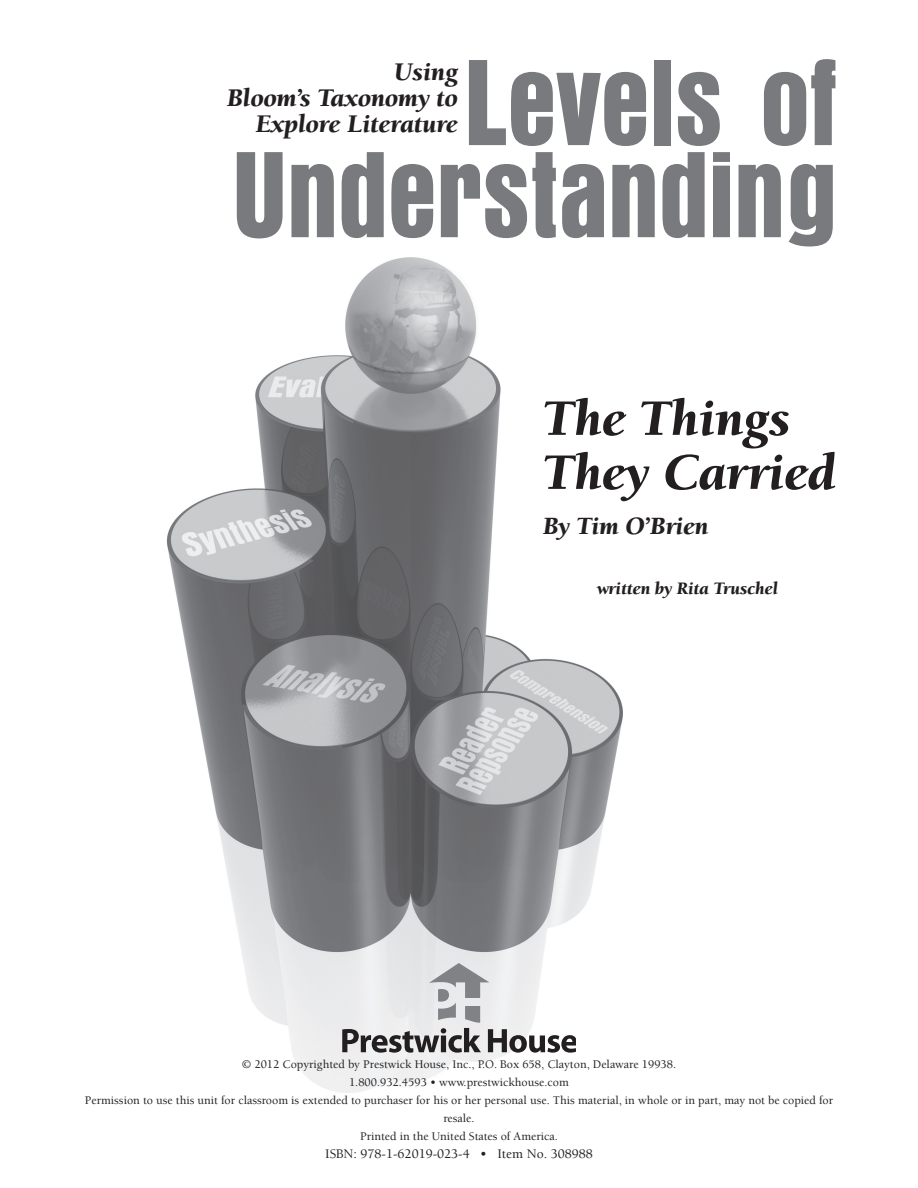
<style>
.page{position:relative;width:918px;height:1188px;background:#fff}
.page>*{position:absolute;margin:0;border:0;box-sizing:border-box;transform-origin:0 0}
.t1{font:127.5px/92.1px "Anzeigen Gro T";color:#787a7d;text-align:right}
.t2{font:italic 900 52.5px/54px "Berkeley";color:#231f20}
.t3{font:italic 900 26.1px/26.1px "Berkeley";color:#231f20;text-align:right}
.t4{font:italic 900 25.5px "Berkeley";color:#231f20}
.t5{font:italic 900 18px "Berkeley";color:#231f20}
.t6{font:500 13.5px "Berkeley";color:#231f20}
.t7{font:500 12px/18px "Berkeley";color:#231f20;text-align:center}
</style>
<div class="page">
<img style="left:166px;top:257px;width:457px;height:836px">
<svg style="left:342px;top:963px;width:234px;height:90px"></svg>
<h1 class="t1" style="left:232px;top:57px;width:606px">Levels of<br>Understanding</h1>
<h3 class="t3" style="left:227px;top:59px;width:232px">Using<br>Bloom’s Taxonomy to<br>Explore Literature</h3>
<h2 class="t2" style="left:543px;top:393px;width:294px">The Things<br>They Carried</h2>
<h3 class="t4" style="left:543px;top:512px;width:167px">By Tim O’Brien</h3>
<h3 class="t5" style="left:597px;top:579px;width:183px">written by Rita Truschel</h3>
<p class="t7" style="left:85px;top:1055px;width:750px">© 2012 Copyrighted by Prestwick House, Inc., P.O. Box 658, Clayton, Delaware 19938.<br>1.800.932.4593 • www.prestwickhouse.com<br>Permission to use this unit for classroom is extended to purchaser for his or her personal use. This material, in whole or in part, may not be copied for resale.<br>Printed in the United States of America.</p>
<p class="t6" style="left:325px;top:1146px;width:269px">ISBN: 978-1-62019-023-4 • Item No. 308988</p>
</div>
